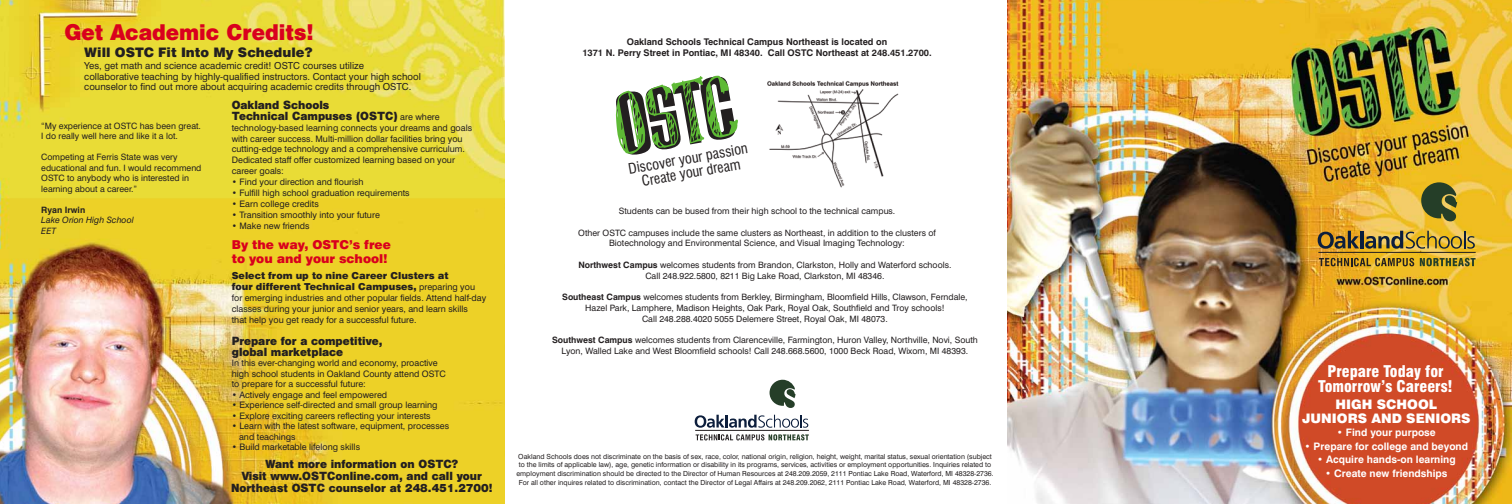
<style>
.page{position:relative;width:1512px;height:504px;background:#fff}
.page>*{position:absolute;margin:0;border:0;box-sizing:border-box;transform-origin:0 0}
.t1{font:20.12px "Swiss 721 BT Black No 2";color:#d9001d}
.t2{font:900 condensed 15.75px/15.4px "Swiss 721 BT";color:#fff;text-align:center}
.t3{font:condensed 14.26px/14.3px "Swiss 721 BT";color:#231f20;text-align:center}
.t4{font:900 13.12px/13.5px "Swiss 721 BT";color:#fff;text-align:center}
.t5{font:900 13.12px "Swiss 721 BT";color:#231f20}
.t6{font:900 12.25px/14.4px "Swiss 721 BT";color:#d9001d}
.t7{font:10.5px/12.2px "Swiss 721 BT Black No 2";color:#231f20}
.t8{font:700 10.33px "Swiss 721 BT";color:#fff}
.t9{font:9.62px/10.7px "Swiss 721 BT";color:#231f20}
.t10{font:900 9.62px/10.9px "Swiss 721 BT";color:#231f20}
.t11{font:700 9.19px/10.8px "Swiss 721 BT";color:#231f20;text-align:center}
.t12{font:8.92px/10.9px "Swiss 721 BT";color:#231f20}
.t13{font:8.75px/10.8px "Swiss 721 BT";color:#231f20;text-align:center}
.t14{font:italic 8.75px/10.5px "Swiss 721 BT";color:#231f20}
.t15{font:700 8.75px "Swiss 721 BT";color:#231f20}
.t16{font:7px/8.6px "Swiss 721 BT";color:#231f20;text-align:center}
.s1{font-family:"Swiss 721 BT";font-size:8.92px}
.s2{font-weight:400;font-size:8.92px}
.s3{font-weight:700}
</style>
<div class="page">
<img style="left:0;top:0;width:504px;height:504px">
<svg style="left:615px;top:75px;width:123px;height:80px"></svg>
<img style="left:1008px;top:0;width:504px;height:504px">
<img style="left:767px;top:81px;width:132px;height:106px">
<svg style="left:770px;top:380px;width:26px;height:28px"></svg>
<hr style="left:695px;top:430px;width:114px;height:1px;background:#231f20">
<svg style="left:695px;top:415px;width:113px;height:13px"></svg>
<svg style="left:696px;top:434px;width:113px;height:6px"></svg>
<svg style="left:1421px;top:182px;width:36px;height:39px"></svg>
<hr style="left:1318px;top:252px;width:158px;height:1px;background:#231f20">
<svg style="left:1318px;top:231px;width:41px;height:18px"></svg>
<hr style="left:1360px;top:231px;width:3px;height:17px;background:#0c1e3c">
<svg style="left:1365px;top:231px;width:110px;height:18px;background:#ab913b"></svg>
<svg style="left:1319px;top:258px;width:95px;height:8px"></svg>
<svg style="left:1420px;top:258px;width:56px;height:8px"></svg>
<h1 class="t1" style="left:65px;top:18px;width:251px">Get Academic Credits!</h1>
<h3 class="t5" style="left:84px;top:44px;width:230px">Will OSTC Fit Into My Schedule?</h3>
<p class="t9" style="left:84px;top:60px;width:338px">Yes, get math and science academic credit! OSTC courses utilize collaborative teaching by highly-qualified instructors. Contact your high school counselor to find out more about acquiring academic credits through OSTC.</p>
<p class="t13" style="left:41px;top:120px;width:161px;line-height:10.5px;text-align:left">“My experience at OSTC has been great.<br>I do really well here and like it a lot.</p>
<p class="t13" style="left:41px;top:152px;width:162px;line-height:10.5px;text-align:left">Competing at Ferris State was very educational and fun. I would recommend OSTC to anybody who is interested in learning about a career.”</p>
<p class="t15" style="left:41px;top:204px;width:45px">Ryan Irwin</p>
<p class="t14" style="left:41px;top:215px;width:94px">Lake Orion High School<br>EET</p>
<p class="t7" style="left:232px;top:99px;width:210px;line-height:10.9px">Oakland Schools<br>Technical Campuses (OSTC) <span class="s1">are where</span></p>
<p class="t12" style="left:232px;top:122px;width:242px">technology-based learning connects your dreams and goals with career success. Multi-million dollar facilities bring you cutting-edge technology and a comprehensive curriculum.<br>Dedicated staff offer customized learning based on your career goals:</p>
<p class="t12" style="left:232px;top:177px;width:133px">• Find your direction and flourish</p>
<p class="t12" style="left:232px;top:188px;width:179px">• Fulfill high school graduation requirements</p>
<p class="t12" style="left:232px;top:198px;width:89px">• Earn college credits</p>
<p class="t12" style="left:232px;top:209px;width:150px">• Transition smoothly into your future</p>
<p class="t12" style="left:232px;top:220px;width:79px">• Make new friends</p>
<h3 class="t6" style="left:232px;top:237px;width:161px">By the way, OSTC’s free to you and your school!</h3>
<p class="t10" style="left:232px;top:270px;width:245px">Select from up to nine Career Clusters at<br>four different Technical Campuses, <span class="s2">preparing you</span></p>
<p class="t12" style="left:232px;top:293px;width:256px">for emerging industries and other popular fields. Attend half-day classes during your junior and senior years, and learn skills<br>that help you get ready for a successful future.</p>
<p class="t7" style="left:232px;top:335px;width:152px;line-height:10.9px">Prepare for a competitive, global marketplace</p>
<p class="t12" style="left:232px;top:358px;width:216px;line-height:10.5px">In this ever-changing world and economy, proactive high school students in Oakland County attend OSTC to prepare for a successful future:</p>
<p class="t12" style="left:232px;top:389px;width:157px">• Actively engage and feel empowered</p>
<p class="t12" style="left:232px;top:399px;width:207px">• Experience self-directed and small group learning</p>
<p class="t12" style="left:232px;top:410px;width:200px">• Explore exciting careers reflecting your interests</p>
<p class="t12" style="left:239px;top:421px;width:211px;line-height:10.5px;text-indent:-7px">• Learn with the latest software, equipment, processes and teachings</p>
<p class="t12" style="left:232px;top:441px;width:130px">• Build marketable lifelong skills</p>
<p class="t7" style="left:231px;top:457px;width:263px;text-align:center">Want more information on OSTC?<br>Visit www.OSTConline.com, and call your<br>Northeast OSTC counselor at 248.451.2700!</p>
<p class="t11" style="left:582px;top:36px;width:351px">Oakland Schools Technical Campus Northeast is located on<br>1371 N. Perry Street in Pontiac, MI 48340. Call OSTC Northeast at 248.451.2700.</p>
<h3 class="t3" style="left:628px;top:162px;width:122px;rotate:-10deg">Discover your passion<br>Create your dream</h3>
<p class="t13" style="left:619px;top:205px;width:278px">Students can be bused from their high school to the technical campus.</p>
<p class="t13" style="left:578px;top:227px;width:359px">Other OSTC campuses include the same clusters as Northeast, in addition to the clusters of<br>Biotechnology and Environmental Science, and Visual Imaging Technology:</p>
<p class="t13" style="left:578px;top:259px;width:375px"><span class="s3">Northwest Campus</span> welcomes students from Brandon, Clarkston, Holly and Waterford schools.<br>Call 248.922.5800, 8211 Big Lake Road, Clarkston, MI 48346.</p>
<p class="t13" style="left:562px;top:291px;width:407px"><span class="s3">Southeast Campus</span> welcomes students from Berkley, Birmingham, Bloomfield Hills, Clawson, Ferndale,<br>Hazel Park, Lamphere, Madison Heights, Oak Park, Royal Oak, Southfield and Troy schools!<br>Call 248.288.4020 5055 Delemere Street, Royal Oak, MI 48073.</p>
<p class="t13" style="left:552px;top:334px;width:427px"><span class="s3">Southwest Campus</span> welcomes students from Clarenceville, Farmington, Huron Valley, Northville, Novi, South<br>Lyon, Walled Lake and West Bloomfield schools! Call 248.668.5600, 1000 Beck Road, Wixom, MI 48393.</p>
<p class="t16" style="left:516px;top:452px;width:479px">Oakland Schools does not discriminate on the basis of sex, race, color, national origin, religion, height, weight, marital status, sexual orientation (subject to the limits of applicable law), age, genetic information or disability in its programs, services, activities or employment opportunities. Inquiries related to employment discrimination should be directed to the Director of Human Resources at 248.209.2059, 2111 Pontiac Lake Road, Waterford, MI 48328-2736.<br>For all other inquires related to discrimination, contact the Director of Legal Affairs at 248.209.2062, 2111 Pontiac Lake Road, Waterford, MI 48328-2736.</p>
<h2 class="t2" style="left:1318px;top:364px;width:136px">Prepare Today for<br>Tomorrow’s Careers!</h2>
<h3 class="t4" style="left:1302px;top:398px;width:170px">HIGH SCHOOL<br>JUNIORS AND SENIORS</h3>
<p class="t8" style="left:1337px;top:426px;width:100px">• Find your purpose</p>
<p class="t8" style="left:1305px;top:440px;width:165px">• Prepare for college and beyond</p>
<p class="t8" style="left:1317px;top:453px;width:140px">• Acquire hands-on learning</p>
<p class="t8" style="left:1325px;top:467px;width:124px">• Create new friendships</p>
</div>
